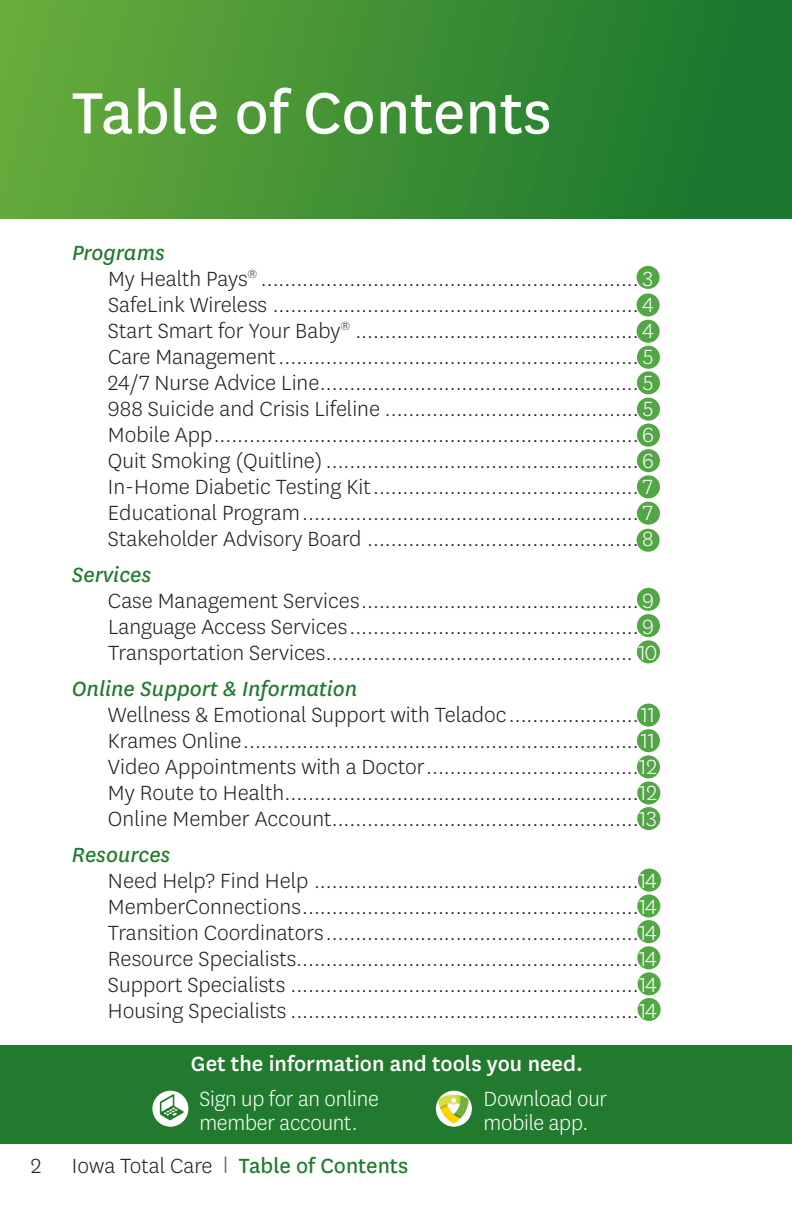
<style>
.page{position:relative;width:792px;height:1224px;background:#fff}
.page>*{position:absolute;margin:0;border:0;box-sizing:border-box;transform-origin:0 0}
.t1{font:68px "Centene Sans";color:#fff}
.t2{font:300 24px "Centene Sans";color:#231f20}
.t3{font:300 24px/24px "Centene Sans";letter-spacing:-.01em;color:#fff}
.t4{font:italic 24px "Centene Sans";color:#217a2e}
.t5{font:500 24px "Centene Sans";color:#fff}
.t6{font:24px "Centene Sans";color:#217a2e}
.s1{color:#fff}
.s2{font-weight:300;color:#231f20}
.s3{font-weight:300;font-size:28px;color:#6c6d70}
</style>
<div class="page">
<div style="left:637px;top:529px;width:23px;height:23px;background:#52a645;border-radius:50%"></div>
<div style="left:638px;top:869px;width:23px;height:23px;background:#52a645;border-radius:50%"></div>
<div style="left:638px;top:998px;width:23px;height:23px;background:#52a645;border-radius:50%"></div>
<div style="left:638px;top:972px;width:23px;height:23px;background:#52a645;border-radius:50%"></div>
<div style="left:637px;top:946px;width:23px;height:23px;background:#52a645;border-radius:50%"></div>
<div style="left:637px;top:920px;width:23px;height:23px;background:#52a645;border-radius:50%"></div>
<div style="left:637px;top:894px;width:23px;height:24px;background:#52a645;border-radius:50%"></div>
<div style="left:637px;top:807px;width:23px;height:23px;background:#52a645;border-radius:50%"></div>
<div style="left:637px;top:781px;width:23px;height:24px;background:#52a645;border-radius:50%"></div>
<div style="left:637px;top:755px;width:23px;height:23px;background:#52a645;border-radius:50%"></div>
<div style="left:637px;top:729px;width:23px;height:23px;background:#52a645;border-radius:50%"></div>
<div style="left:637px;top:704px;width:23px;height:23px;background:#52a645;border-radius:50%"></div>
<div style="left:637px;top:640px;width:23px;height:23px;background:#52a645;border-radius:50%"></div>
<div style="left:637px;top:614px;width:23px;height:23px;background:#52a645;border-radius:50%"></div>
<div style="left:637px;top:588px;width:23px;height:23px;background:#52a645;border-radius:50%"></div>
<div style="left:637px;top:502px;width:23px;height:23px;background:#52a645;border-radius:50%"></div>
<div style="left:637px;top:475px;width:23px;height:23px;background:#52a645;border-radius:50%"></div>
<div style="left:637px;top:449px;width:23px;height:23px;background:#52a645;border-radius:50%"></div>
<div style="left:637px;top:424px;width:23px;height:23px;background:#52a645;border-radius:50%"></div>
<div style="left:637px;top:398px;width:23px;height:23px;background:#52a645;border-radius:50%"></div>
<div style="left:637px;top:371px;width:23px;height:23px;background:#52a645;border-radius:50%"></div>
<div style="left:637px;top:346px;width:23px;height:23px;background:#52a645;border-radius:50%"></div>
<div style="left:637px;top:320px;width:23px;height:23px;background:#52a645;border-radius:50%"></div>
<div style="left:637px;top:293px;width:23px;height:23px;background:#52a645;border-radius:50%"></div>
<div style="left:637px;top:266px;width:23px;height:23px;background:#52a645;border-radius:50%"></div>
<div style="left:0;top:0;width:792px;height:219px;background:linear-gradient(to right,#68ab3c,#14742d)"></div>
<div style="left:0;top:1045px;width:792px;height:99px;background:#217a2e"></div>
<svg style="left:152px;top:1091px;width:36px;height:36px"></svg>
<img style="left:436px;top:1091px;width:36px;height:36px;border-radius:18px">
<h2 class="t1" style="left:72px;top:67px;width:481px">Table of Contents</h2>
<p class="t4" style="left:72px;top:237px;width:94px">Programs</p>
<p class="t2" style="left:108px;top:263px;width:547px">My Health Pays<sup>®</sup> ................................................................ <span class="s1">3</span></p>
<p class="t2" style="left:108px;top:289px;width:547px">SafeLink Wireless ..............................................................<span class="s1">4</span></p>
<p class="t2" style="left:108px;top:315px;width:547px">Start Smart for Your Baby<sup>®</sup> ................................................ <span class="s1">4</span></p>
<p class="t2" style="left:108px;top:341px;width:547px">Care Management............................................................. <span class="s1">5</span></p>
<p class="t2" style="left:108px;top:367px;width:547px">24/7 Nurse Advice Line...................................................... <span class="s1">5</span></p>
<p class="t2" style="left:108px;top:393px;width:547px">988 Suicide and Crisis Lifeline ........................................... <span class="s1">5</span></p>
<p class="t2" style="left:108px;top:419px;width:547px">Mobile App........................................................................ <span class="s1">6</span></p>
<p class="t2" style="left:108px;top:445px;width:547px">Quit Smoking (Quitline)..................................................... <span class="s1">6</span></p>
<p class="t2" style="left:108px;top:471px;width:547px">In-Home Diabetic Testing Kit............................................. <span class="s1">7</span></p>
<p class="t2" style="left:108px;top:497px;width:547px">Educational Program......................................................... <span class="s1">7</span></p>
<p class="t2" style="left:108px;top:523px;width:547px">Stakeholder Advisory Board .............................................. <span class="s1">8</span></p>
<p class="t4" style="left:72px;top:559px;width:81px">Services</p>
<p class="t2" style="left:108px;top:585px;width:547px">Case Management Services............................................... <span class="s1">9</span></p>
<p class="t2" style="left:108px;top:611px;width:547px">Language Access Services................................................. <span class="s1">9</span></p>
<p class="t2" style="left:108px;top:637px;width:551px">Transportation Services.................................................... <span class="s1">10</span></p>
<p class="t4" style="left:72px;top:673px;width:287px">Online Support &amp; Information</p>
<p class="t2" style="left:108px;top:699px;width:549px">Wellness &amp; Emotional Support with Teladoc......................<span class="s1">11</span></p>
<p class="t2" style="left:108px;top:725px;width:549px">Krames Online...................................................................<span class="s1">11</span></p>
<p class="t2" style="left:108px;top:751px;width:550px">Video Appointments with a Doctor....................................<span class="s1">12</span></p>
<p class="t2" style="left:108px;top:777px;width:550px">My Route to Health............................................................<span class="s1">12</span></p>
<p class="t2" style="left:108px;top:803px;width:550px">Online Member Account....................................................<span class="s1">13</span></p>
<p class="t4" style="left:72px;top:839px;width:100px">Resources</p>
<p class="t2" style="left:108px;top:865px;width:550px">Need Help? Find Help .......................................................<span class="s1">14</span></p>
<p class="t2" style="left:108px;top:891px;width:550px">MemberConnections.........................................................<span class="s1">14</span></p>
<p class="t2" style="left:108px;top:917px;width:550px">Transition Coordinators.....................................................<span class="s1">14</span></p>
<p class="t2" style="left:108px;top:943px;width:550px">Resource Specialists..........................................................<span class="s1">14</span></p>
<p class="t2" style="left:108px;top:969px;width:550px">Support Specialists ...........................................................<span class="s1">14</span></p>
<p class="t2" style="left:108px;top:995px;width:550px">Housing Specialists ...........................................................<span class="s1">14</span></p>
<p class="t5" style="left:191px;top:1048px;width:394px">Get the information and tools you need.</p>
<p class="t3" style="left:199px;top:1086px;width:181px">Sign up for an online member account.</p>
<p class="t3" style="left:484px;top:1086px;width:125px">Download our mobile app.</p>
<p class="t2" style="left:31px;top:1151px;width:12px">2</p>
<p class="t6" style="left:72px;top:1150px;width:338px"><span class="s2">Iowa Total Care</span> <span class="s3">I</span> Table of Contents</p>
</div>
